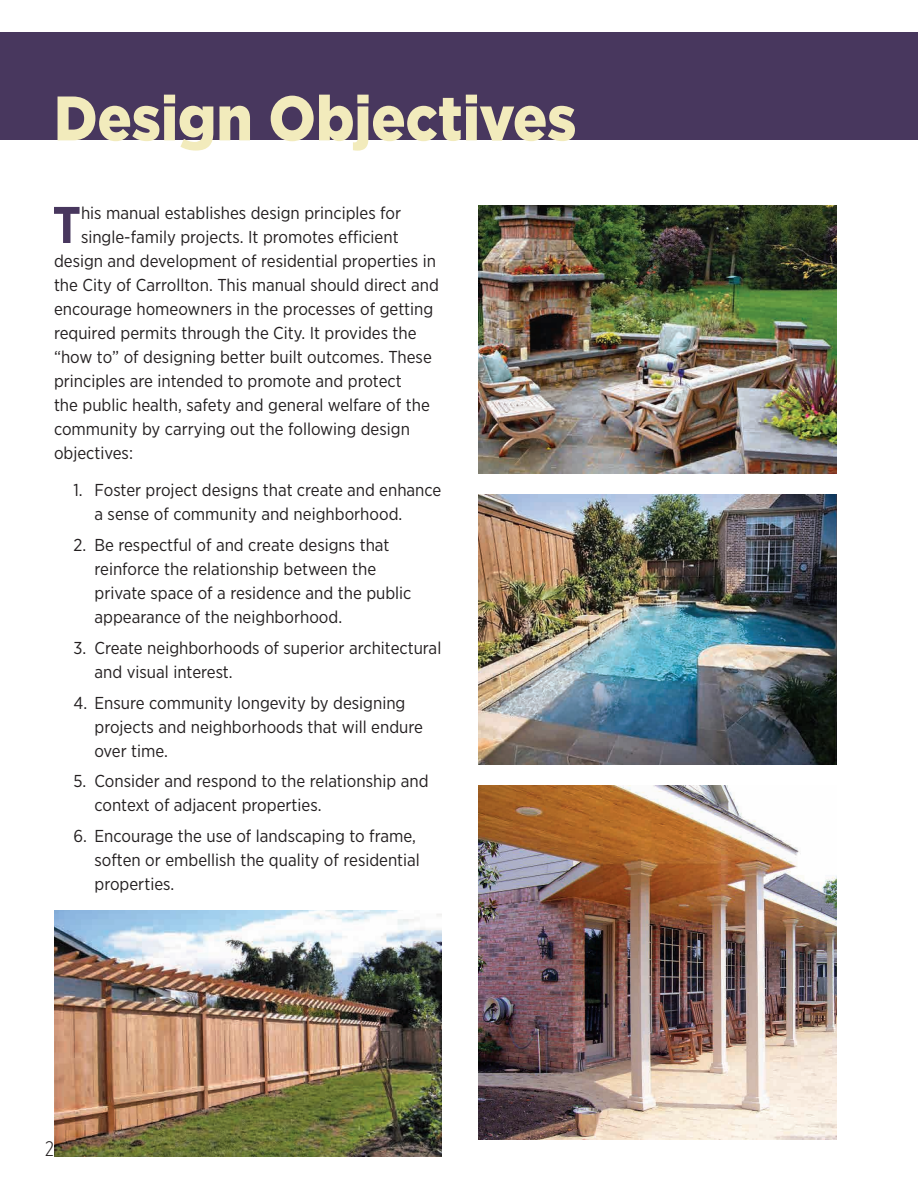
<style>
.page{position:relative;width:918px;height:1188px;background:#fff}
.page>*{position:absolute;margin:0;border:0;box-sizing:border-box;transform-origin:0 0}
.t1{font:900 62.7px "Gotham";letter-spacing:-.005em;color:#f2ebbc;scale:.91 1}
.Text_w_drop_cap{font:700 51.6px "Gotham Narrow";color:#48375e}
.t2{font:300 21px "Gotham X Narrow";color:#231f20}
.Text_w_drop_cap-2{font:17.25px/24px "Gotham Narrow";color:#231f20}
</style>
<div class="page">
<div style="left:0;top:32px;width:918px;height:108px;background:#48375e"></div>
<img style="left:479px;top:205px;width:358px;height:269px">
<img style="left:479px;top:494px;width:358px;height:271px">
<img style="left:479px;top:785px;width:358px;height:355px">
<img style="left:54px;top:910px;width:387px;height:246px">
<p class="t1" style="left:54px;top:75px;width:576px">Design Objectives</p>
<p class="Text_w_drop_cap" style="left:53px;top:192px;width:30px">T</p>
<p class="Text_w_drop_cap-2" style="left:81px;top:201px;width:322px">his manual establishes design principles for</p>
<p class="Text_w_drop_cap-2" style="left:81px;top:225px;width:319px">single-family projects. It promotes efficient</p>
<p class="Text_w_drop_cap-2" style="left:54px;top:249px;width:383px">design and development of residential properties in</p>
<p class="Text_w_drop_cap-2" style="left:54px;top:273px;width:387px">the City of Carrollton. This manual should direct and</p>
<p class="Text_w_drop_cap-2" style="left:54px;top:297px;width:381px">encourage homeowners in the processes of getting</p>
<p class="Text_w_drop_cap-2" style="left:54px;top:321px;width:364px">required permits through the City. It provides the</p>
<p class="Text_w_drop_cap-2" style="left:54px;top:345px;width:379px">“how to” of designing better built outcomes. These</p>
<p class="Text_w_drop_cap-2" style="left:54px;top:369px;width:349px">principles are intended to promote and protect</p>
<p class="Text_w_drop_cap-2" style="left:54px;top:393px;width:377px">the public health, safety and general welfare of the</p>
<p class="Text_w_drop_cap-2" style="left:54px;top:417px;width:357px">community by carrying out the following design</p>
<p class="Text_w_drop_cap-2" style="left:54px;top:441px;width:81px">objectives:</p>
<p class="Text_w_drop_cap-2" style="left:94px;top:478px;width:348px;text-indent:-21px">1. Foster project designs that create and enhance a sense of community and neighborhood.</p>
<p class="Text_w_drop_cap-2" style="left:94px;top:533px;width:319px;text-indent:-21px">2. Be respectful of and create designs that reinforce the relationship between the private space of a residence and the public appearance of the neighborhood.</p>
<p class="Text_w_drop_cap-2" style="left:94px;top:636px;width:348px;text-indent:-21px">3. Create neighborhoods of superior architectural and visual interest.</p>
<p class="Text_w_drop_cap-2" style="left:94px;top:690px;width:330px;text-indent:-21px">4. Ensure community longevity by designing projects and neighborhoods that will endure over time.</p>
<p class="Text_w_drop_cap-2" style="left:94px;top:769px;width:336px;text-indent:-21px">5. Consider and respond to the relationship and context of adjacent properties.</p>
<p class="Text_w_drop_cap-2" style="left:94px;top:824px;width:327px;text-indent:-21px">6. Encourage the use of landscaping to frame, soften or embellish the quality of residential properties.</p>
<p class="t2" style="left:45px;top:1136px;width:10px">2</p>
</div>
